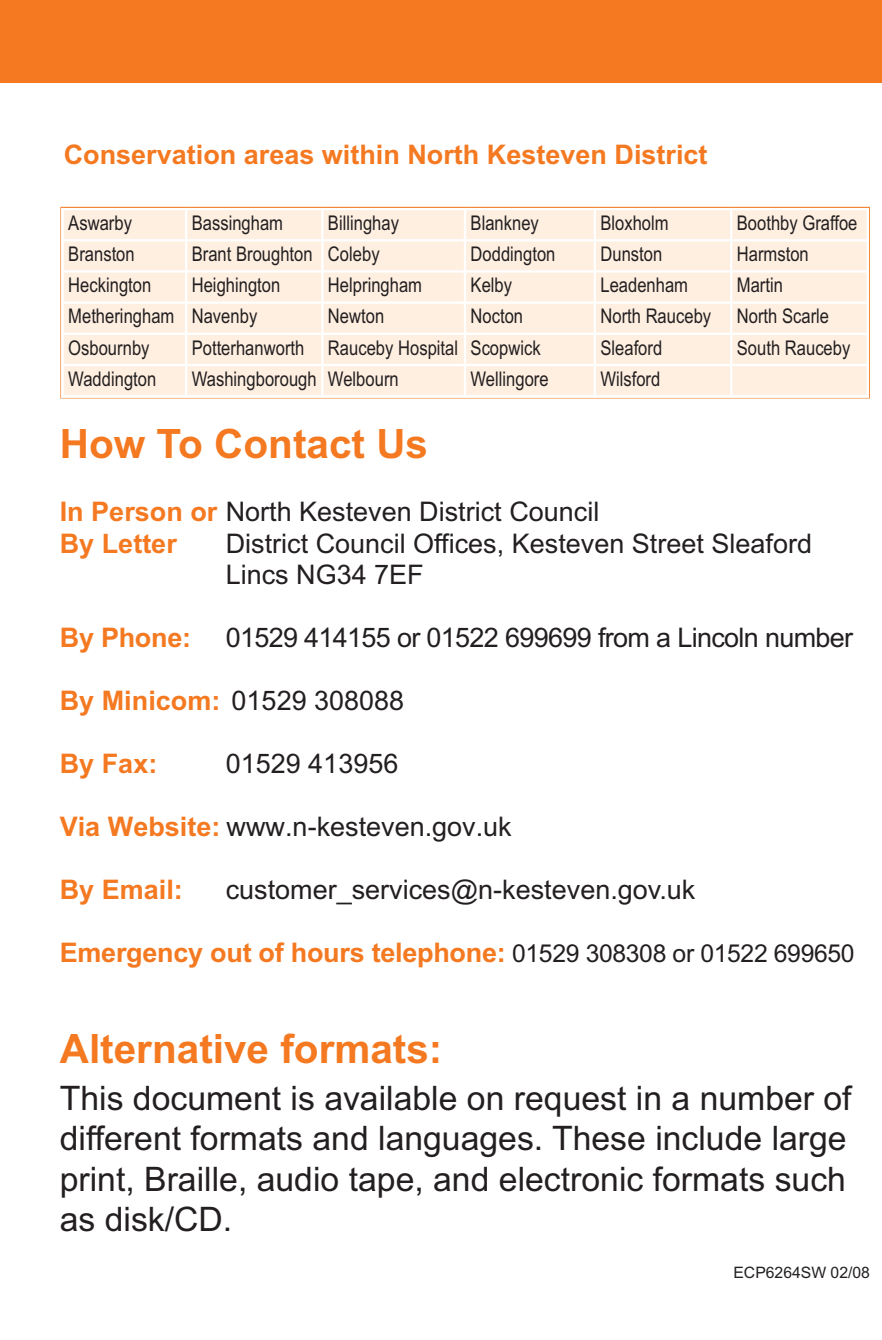
<style>
.page{position:relative;width:882px;height:1340px;background:#fff}
.page>*{position:absolute;margin:0;border:0;box-sizing:border-box;transform-origin:0 0}
.t1{font:700 40.5px "Arial";color:#f47921}
.t2{font:33.75px/40.5px "Arial";color:#231f20}
.t3{font:27px/31.5px "Arial";color:#231f20}
.t4{font:700 27px "Arial";color:#f47921}
.t5{font:27px "Arial";letter-spacing:-.025em;color:#231f20}
.t6{font:20.25px "Arial Narrow";color:#231f20}
.t7{font:15.75px "Arial";color:#231f20}
.s1{font-weight:700;color:#f47921}
.s2{font-weight:400;font-size:24.75px;color:#231f20}
</style>
<div class="page">
<div style="left:0;top:0;width:882px;height:83px;background:#f47921"></div>
<div style="left:62px;top:208px;width:124px;height:32px;background:#feefe1"></div>
<div style="left:186px;top:208px;width:136px;height:32px;background:#feefe1"></div>
<div style="left:322px;top:208px;width:143px;height:32px;background:#feefe1"></div>
<div style="left:465px;top:208px;width:130px;height:32px;background:#feefe1"></div>
<div style="left:595px;top:208px;width:136px;height:32px;background:#feefe1"></div>
<div style="left:731px;top:208px;width:138px;height:32px;background:#feefe1"></div>
<div style="left:62px;top:240px;width:124px;height:31px;background:#feefe1"></div>
<div style="left:186px;top:240px;width:136px;height:31px;background:#feefe1"></div>
<div style="left:322px;top:240px;width:143px;height:31px;background:#feefe1"></div>
<div style="left:465px;top:240px;width:130px;height:31px;background:#feefe1"></div>
<div style="left:595px;top:240px;width:136px;height:31px;background:#feefe1"></div>
<div style="left:731px;top:240px;width:138px;height:31px;background:#feefe1"></div>
<div style="left:62px;top:271px;width:124px;height:32px;background:#feefe1"></div>
<div style="left:186px;top:271px;width:136px;height:32px;background:#feefe1"></div>
<div style="left:322px;top:271px;width:143px;height:32px;background:#feefe1"></div>
<div style="left:465px;top:271px;width:130px;height:32px;background:#feefe1"></div>
<div style="left:595px;top:271px;width:136px;height:32px;background:#feefe1"></div>
<div style="left:731px;top:271px;width:138px;height:32px;background:#feefe1"></div>
<div style="left:62px;top:303px;width:124px;height:31px;background:#feefe1"></div>
<div style="left:186px;top:303px;width:136px;height:31px;background:#feefe1"></div>
<div style="left:322px;top:303px;width:143px;height:31px;background:#feefe1"></div>
<div style="left:465px;top:303px;width:130px;height:31px;background:#feefe1"></div>
<div style="left:595px;top:303px;width:136px;height:31px;background:#feefe1"></div>
<div style="left:731px;top:303px;width:138px;height:31px;background:#feefe1"></div>
<div style="left:62px;top:334px;width:124px;height:31px;background:#feefe1"></div>
<div style="left:186px;top:334px;width:136px;height:31px;background:#feefe1"></div>
<div style="left:322px;top:334px;width:143px;height:31px;background:#feefe1"></div>
<div style="left:465px;top:334px;width:130px;height:31px;background:#feefe1"></div>
<div style="left:595px;top:334px;width:136px;height:31px;background:#feefe1"></div>
<div style="left:731px;top:334px;width:138px;height:31px;background:#feefe1"></div>
<div style="left:62px;top:365px;width:124px;height:32px;background:#feefe1"></div>
<div style="left:186px;top:365px;width:136px;height:32px;background:#feefe1"></div>
<div style="left:322px;top:365px;width:143px;height:32px;background:#feefe1"></div>
<div style="left:465px;top:365px;width:130px;height:32px;background:#feefe1"></div>
<div style="left:595px;top:365px;width:136px;height:32px;background:#feefe1"></div>
<div style="left:731px;top:365px;width:138px;height:32px;background:#feefe1"></div>
<hr style="left:62px;top:208px;width:2px;height:189px;background:#fff">
<hr style="left:185px;top:208px;width:2px;height:189px;background:#fff">
<hr style="left:321px;top:208px;width:2px;height:189px;background:#fff">
<hr style="left:464px;top:208px;width:2px;height:189px;background:#fff">
<hr style="left:594px;top:208px;width:2px;height:189px;background:#fff">
<hr style="left:730px;top:208px;width:2px;height:189px;background:#fff">
<hr style="left:866px;top:208px;width:3px;height:189px;background:#fff">
<hr style="left:62px;top:208px;width:807px;height:2px;background:#fff">
<hr style="left:62px;top:239px;width:807px;height:2px;background:#fff">
<hr style="left:62px;top:270px;width:807px;height:2px;background:#fff">
<hr style="left:62px;top:301px;width:807px;height:3px;background:#fff">
<hr style="left:62px;top:333px;width:807px;height:2px;background:#fff">
<hr style="left:62px;top:364px;width:807px;height:2px;background:#fff">
<hr style="left:62px;top:395px;width:807px;height:2px;background:#fff">
<h3 class="t4" style="left:64px;top:138px;width:645px">Conservation areas within North Kesteven District</h3>
<p class="t6" style="left:68px;top:211px;width:65px">Aswarby</p>
<p class="t6" style="left:192px;top:211px;width:93px">Bassingham</p>
<p class="t6" style="left:328px;top:211px;width:73px">Billinghay</p>
<p class="t6" style="left:470px;top:211px;width:70px">Blankney</p>
<p class="t6" style="left:600px;top:211px;width:70px">Bloxholm</p>
<p class="t6" style="left:737px;top:211px;width:122px">Boothby Graffoe</p>
<p class="t6" style="left:68px;top:242px;width:68px">Branston</p>
<p class="t6" style="left:192px;top:242px;width:189px">Brant Broughton Coleby</p>
<p class="t6" style="left:470px;top:242px;width:86px">Doddington</p>
<p class="t6" style="left:600px;top:242px;width:63px">Dunston</p>
<p class="t6" style="left:737px;top:242px;width:73px">Harmston</p>
<p class="t6" style="left:68px;top:273px;width:85px">Heckington</p>
<p class="t6" style="left:192px;top:273px;width:90px">Heighington</p>
<p class="t6" style="left:328px;top:273px;width:96px">Helpringham</p>
<p class="t6" style="left:470px;top:273px;width:43px">Kelby</p>
<p class="t6" style="left:600px;top:273px;width:89px">Leadenham</p>
<p class="t6" style="left:737px;top:273px;width:48px">Martin</p>
<p class="t6" style="left:68px;top:304px;width:190px">Metheringham Navenby</p>
<p class="t6" style="left:328px;top:304px;width:58px">Newton</p>
<p class="t6" style="left:470px;top:304px;width:54px">Nocton</p>
<p class="t6" style="left:600px;top:304px;width:112px">North Rauceby</p>
<p class="t6" style="left:737px;top:304px;width:94px">North Scarle</p>
<p class="t6" style="left:68px;top:336px;width:83px">Osbournby</p>
<p class="t6" style="left:192px;top:336px;width:350px">Potterhanworth Rauceby Hospital Scopwick</p>
<p class="t6" style="left:600px;top:336px;width:63px">Sleaford</p>
<p class="t6" style="left:737px;top:336px;width:115px">South Rauceby</p>
<p class="t6" style="left:68px;top:367px;width:90px">Waddington</p>
<p class="t6" style="left:192px;top:367px;width:208px">Washingborough Welbourn</p>
<p class="t6" style="left:470px;top:367px;width:80px">Wellingore</p>
<p class="t6" style="left:600px;top:367px;width:61px">Wilsford</p>
<h1 class="t1" style="left:60px;top:420px;width:370px">How To Contact Us</h1>
<h3 class="t3" style="left:60px;top:496px;width:541px"><span class="s1">In Person or</span> North Kesteven District Council<br><span class="s1">By Letter</span></h3>
<h3 class="t3" style="left:226px;top:527px;width:588px">District Council Offices, Kesteven Street Sleaford<br>Lincs NG34 7EF</h3>
<h3 class="t4" style="left:60px;top:622px;width:133px">By Phone:</h3>
<h3 class="t5" style="left:226px;top:622px;width:629px">01529 414155 or 01522 699699 from a Lincoln number</h3>
<h3 class="t3" style="left:60px;top:685px;width:346px"><span class="s1">By Minicom:</span> 01529 308088</h3>
<h3 class="t4" style="left:60px;top:748px;width:99px">By Fax:</h3>
<h3 class="t3" style="left:226px;top:748px;width:174px">01529 413956</h3>
<h3 class="t3" style="left:60px;top:811px;width:453px"><span class="s1">Via Website:</span> www.n-kesteven.gov.uk</h3>
<h3 class="t4" style="left:60px;top:874px;width:125px">By Email:</h3>
<h3 class="t3" style="left:226px;top:874px;width:471px">customer_services@n-kesteven.gov.uk</h3>
<h3 class="t4" style="left:60px;top:937px;width:796px">Emergency out of hours telephone: <span class="s2">01529 308308 or 01522 699650</span></h3>
<h1 class="t1" style="left:60px;top:1025px;width:384px">Alternative formats:</h1>
<h2 class="t2" style="left:60px;top:1077px;width:793px">This document is available on request in a number of different formats and languages. These include large print, Braille, audio tape, and electronic formats such as disk/CD.</h2>
<p class="t7" style="left:733px;top:1263px;width:138px">ECP6264SW 02/08</p>
</div>
